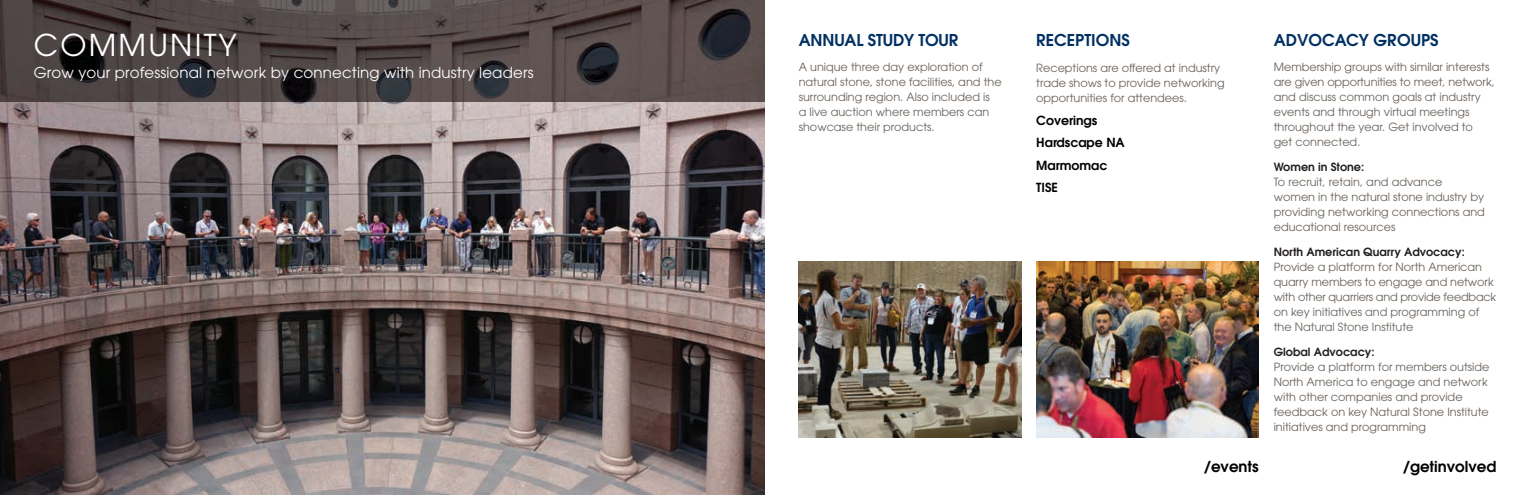
<style>
.page{position:relative;width:1530px;height:495px;background:#fff}
.page>*{position:absolute;margin:0;border:0;box-sizing:border-box;transform-origin:0 0}
.t1{font:30px "ITC Avant Garde Std";letter-spacing:.075em;color:#fff}
.t2{font:600 16.25px "ITC Avant Garde Std";color:#003062}
.t3{font:15px "ITC Avant Garde Std";letter-spacing:.01em;color:#fff}
.t4{font:600 15px "ITC Avant Garde Std";color:#000}
.t5{font:600 12.5px/22.5px "ITC Avant Garde Std";color:#000}
.t6{font:11.25px/15px "ITC Avant Garde Std";color:#686059}
.t7{font:600 11.25px "ITC Avant Garde Std";color:#231f20}
</style>
<div class="page">
<img style="left:0;top:0;width:765px;height:495px">
<img style="left:170px;top:0;width:595px;height:101px">
<img style="left:1036px;top:261px;width:223px;height:176px">
<img style="left:799px;top:261px;width:222px;height:176px">
<h1 class="t1" style="left:34px;top:26px;width:204px">COMMUNITY</h1>
<h3 class="t3" style="left:34px;top:64px;width:501px">Grow your professional network by connecting with industry leaders</h3>
<h2 class="t2" style="left:799px;top:29px;width:161px">ANNUAL STUDY TOUR</h2>
<h2 class="t2" style="left:1036px;top:29px;width:95px">RECEPTIONS</h2>
<h2 class="t2" style="left:1274px;top:29px;width:166px">ADVOCACY GROUPS</h2>
<p class="t6" style="left:1036px;top:60px;width:190px">Receptions are offered at industry trade shows to provide networking opportunities for attendees.</p>
<p class="t5" style="left:1036px;top:109px;width:90px">Coverings<br>Hardscape NA<br>Marmomac<br>TISE</p>
<p class="t6" style="left:799px;top:59px;width:204px">A unique three day exploration of natural stone, stone facilities, and the surrounding region. Also included is<br>a live auction where members can showcase their products.</p>
<p class="t6" style="left:1274px;top:59px;width:223px">Membership groups with similar interests are given opportunities to meet, network, and discuss common goals at industry events and through virtual meetings throughout the year. Get involved to<br>get connected.</p>
<p class="t7" style="left:1274px;top:159px;width:92px">Women in Stone:</p>
<p class="t6" style="left:1274px;top:174px;width:213px">To recruit, retain, and advance women in the natural stone industry by providing networking connections and educational resources</p>
<p class="t7" style="left:1274px;top:244px;width:193px">North American Quarry Advocacy:</p>
<p class="t6" style="left:1274px;top:259px;width:224px">Provide a platform for North American quarry members to engage and network with other quarriers and provide feedback on key initiatives and programming of the Natural Stone Institute</p>
<p class="t7" style="left:1274px;top:344px;width:102px">Global Advocacy:</p>
<p class="t6" style="left:1274px;top:359px;width:217px">Provide a platform for members outside North America to engage and network with other companies and provide feedback on key Natural Stone Institute initiatives and programming</p>
<h3 class="t4" style="left:1204px;top:457px;width:56px">/events</h3>
<h3 class="t4" style="left:1403px;top:457px;width:95px">/getinvolved</h3>
</div>
